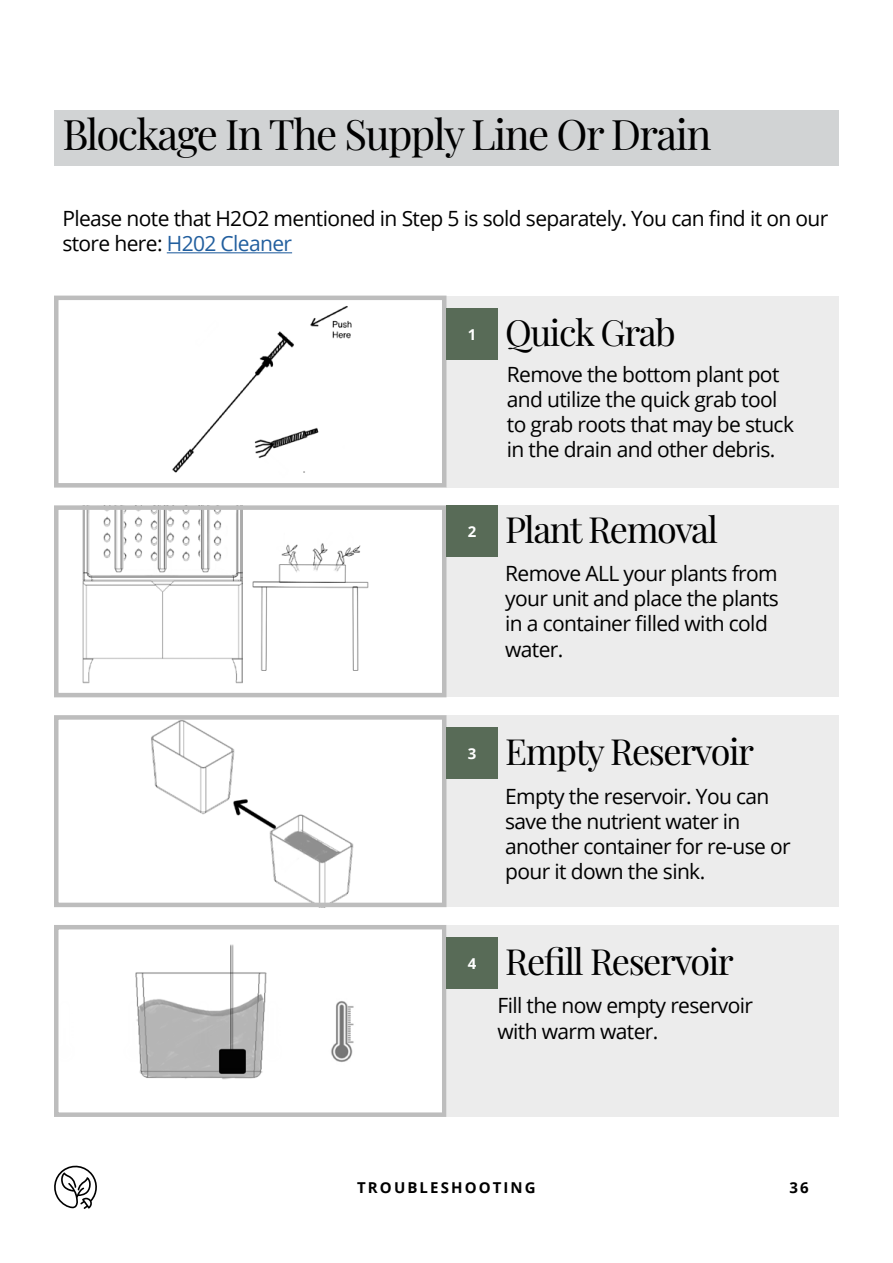
<style>
.page{position:relative;width:893px;height:1263px;background:#fff}
.page>*{position:absolute;margin:0;border:0;box-sizing:border-box;transform-origin:0 0}
.t1{font:42px "Playfair Display";letter-spacing:-.04em;color:#000}
.t2{font:36px "Playfair Display";letter-spacing:-.04em;color:#000}
.t3{font:21px/25.2px "Open Sans";letter-spacing:-.03em;color:#000}
.t4{font:700 15px "Open Sans";letter-spacing:.14em;color:#000}
.t5{font:700 15px "Open Sans";color:#fff}
.s1{color:#215e9e}
</style>
<div class="page">
<svg style="left:54px;top:1165px;width:43px;height:44px"></svg>
<div style="left:54px;top:110px;width:785px;height:55px;background:#d1d3d4"></div>
<hr style="left:167px;top:252px;width:125px;height:1px;background:#215e9e">
<div style="left:446px;top:296px;width:393px;height:192px;background:#ececec"></div>
<img style="left:172px;top:306px;width:180px;height:167px">
<div style="left:54px;top:296px;width:392px;height:192px;border:4px solid #bdbdbd"></div>
<div style="left:446px;top:308px;width:51px;height:51px;background:#586b57"></div>
<div style="left:446px;top:505px;width:393px;height:192px;background:#ececec"></div>
<img style="left:83px;top:510px;width:159px;height:174px">
<div style="left:54px;top:505px;width:392px;height:192px;border:4px solid #bdbdbd"></div>
<img style="left:252px;top:543px;width:117px;height:128px">
<div style="left:446px;top:505px;width:51px;height:51px;background:#586b57"></div>
<div style="left:446px;top:715px;width:393px;height:192px;background:#ececec"></div>
<img style="left:151px;top:720px;width:203px;height:182px">
<div style="left:54px;top:715px;width:392px;height:192px;border:4px solid #bdbdbd"></div>
<div style="left:446px;top:728px;width:51px;height:51px;background:#586b57"></div>
<div style="left:446px;top:925px;width:393px;height:192px;background:#ececec"></div>
<img style="left:135px;top:944px;width:219px;height:136px">
<div style="left:54px;top:925px;width:392px;height:192px;border:4px solid #bdbdbd"></div>
<div style="left:446px;top:938px;width:51px;height:51px;background:#586b57"></div>
<h1 class="t1" style="left:63px;top:102px;width:651px">Blockage In The Supply Line Or Drain</h1>
<p class="t3" style="left:62px;top:205px;width:767px">Please note that H2O2 mentioned in Step 5 is sold separately. You can find it on our store here: <span class="s1">H202 Cleaner</span></p>
<p class="t5" style="left:468px;top:324px;width:10px">1</p>
<h2 class="t2" style="left:505px;top:304px;width:172px">Quick Grab</h2>
<p class="t5" style="left:468px;top:521px;width:10px">2</p>
<p class="t3" style="left:507px;top:361px;width:289px">Remove the bottom plant pot and utilize the quick grab tool to grab roots that may be stuck in the drain and other debris.</p>
<h2 class="t2" style="left:505px;top:501px;width:214px">Plant Removal</h2>
<p class="t3" style="left:505px;top:560px;width:275px">Remove ALL your plants from your unit and place the plants in a container filled with cold water.</p>
<p class="t5" style="left:468px;top:743px;width:10px">3</p>
<h2 class="t2" style="left:505px;top:724px;width:251px">Empty Reservoir</h2>
<p class="t3" style="left:505px;top:783px;width:287px">Empty the reservoir. You can save the nutrient water in another container for re-use or pour it down the sink.</p>
<p class="t5" style="left:468px;top:953px;width:10px">4</p>
<h2 class="t2" style="left:505px;top:933px;width:230px">Refill Reservoir</h2>
<p class="t3" style="left:497px;top:992px;width:257px">Fill the now empty reservoir with warm water.</p>
<p class="t4" style="left:357px;top:1177px;width:97px">TROU BLESHOOT</p>
<p class="t4" style="left:503px;top:1177px;width:31px">ING</p>
<p class="t4" style="left:789px;top:1177px;width:21px">36</p>
</div>
